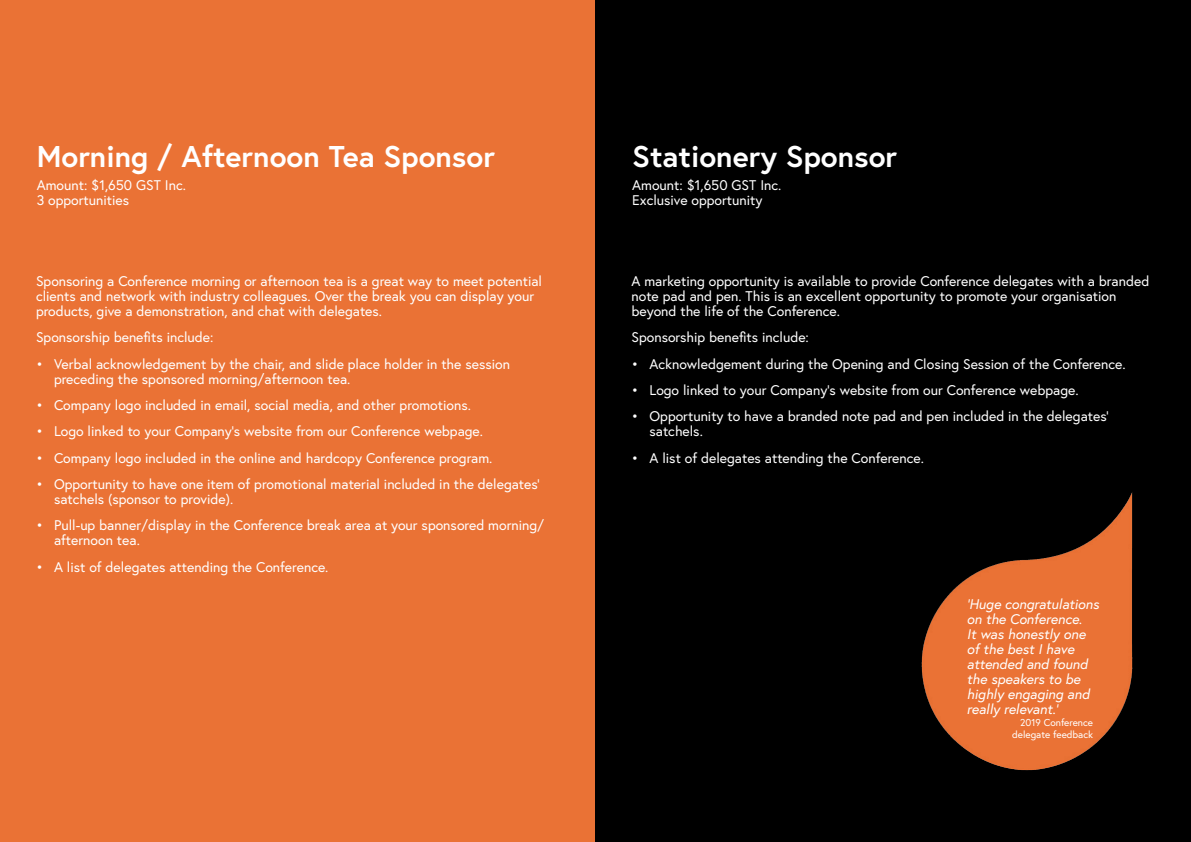
<style>
.page{position:relative;width:1191px;height:842px;background:#fff}
.page>*{position:absolute;margin:0;border:0;box-sizing:border-box;transform-origin:0 0}
.t1{font:700 30px "Europa";color:#fff}
.t2{font:14px/15px "Europa";color:#fff}
.t3{font:italic 14px/15px "Europa";color:#fff}
.t4{font:10px/12px "Europa";color:#fff;text-align:right}
</style>
<div class="page">
<div style="left:0;top:0;width:595px;height:842px;background:#ea7235"></div>
<div style="left:595px;top:0;width:596px;height:842px;background:#000"></div>
<img style="left:921px;top:492px;width:212px;height:279px">
<h1 class="t1" style="left:37px;top:136px;width:460px">Morning / Afternoon Tea Sponsor</h1>
<p class="t2" style="left:37px;top:177px;width:151px">Amount: $1,650 GST Inc.<br>3 opportunities</p>
<p class="t2" style="left:36px;top:273px;width:507px">Sponsoring a Conference morning or afternoon tea is a great way to meet potential clients and network with industry colleagues. Over the break you can display your products, give a demonstration, and chat with delegates.</p>
<p class="t2" style="left:36px;top:330px;width:179px">Sponsorship benefits include:</p>
<p class="t2" style="left:54px;top:356px;width:457px;text-indent:-18px">• Verbal acknowledgement by the chair, and slide place holder in the session preceding the sponsored morning/afternoon tea.</p>
<p class="t2" style="left:36px;top:397px;width:436px">• Company logo included in email, social media, and other promotions.</p>
<p class="t2" style="left:36px;top:424px;width:448px">• Logo linked to your Company’s website from our Conference webpage.</p>
<p class="t2" style="left:36px;top:450px;width:458px">• Company logo included in the online and hardcopy Conference program.</p>
<p class="t2" style="left:54px;top:476px;width:487px;text-indent:-18px">• Opportunity to have one item of promotional material included in the delegates’ satchels (sponsor to provide).</p>
<p class="t2" style="left:54px;top:518px;width:492px;text-indent:-18px">• Pull-up banner/display in the Conference break area at your sponsored morning/ afternoon tea.</p>
<p class="t2" style="left:36px;top:559px;width:294px">• A list of delegates attending the Conference.</p>
<h1 class="t1" style="left:632px;top:136px;width:266px">Stationery Sponsor</h1>
<p class="t2" style="left:632px;top:177px;width:151px">Amount: $1,650 GST Inc.<br>Exclusive opportunity</p>
<p class="t2" style="left:631px;top:273px;width:519px">A marketing opportunity is available to provide Conference delegates with a branded note pad and pen. This is an excellent opportunity to promote your organisation beyond the life of the Conference.</p>
<p class="t2" style="left:631px;top:330px;width:179px">Sponsorship benefits include:</p>
<p class="t2" style="left:631px;top:356px;width:495px">• Acknowledgement during the Opening and Closing Session of the Conference.</p>
<p class="t2" style="left:631px;top:382px;width:448px">• Logo linked to your Company’s website from our Conference webpage.</p>
<p class="t2" style="left:649px;top:409px;width:460px;text-indent:-18px">• Opportunity to have a branded note pad and pen included in the delegates’ satchels.</p>
<p class="t2" style="left:631px;top:450px;width:294px">• A list of delegates attending the Conference.</p>
<p class="t3" style="left:967px;top:596px;width:134px">‘Huge congratulations on the Conference.<br>It was honestly one of the best I have attended and found the speakers to be highly engaging and really relevant.’</p>
<p class="t4" style="left:1012px;top:717px;width:82px">2019 Conference delegate feedback</p>
</div>
